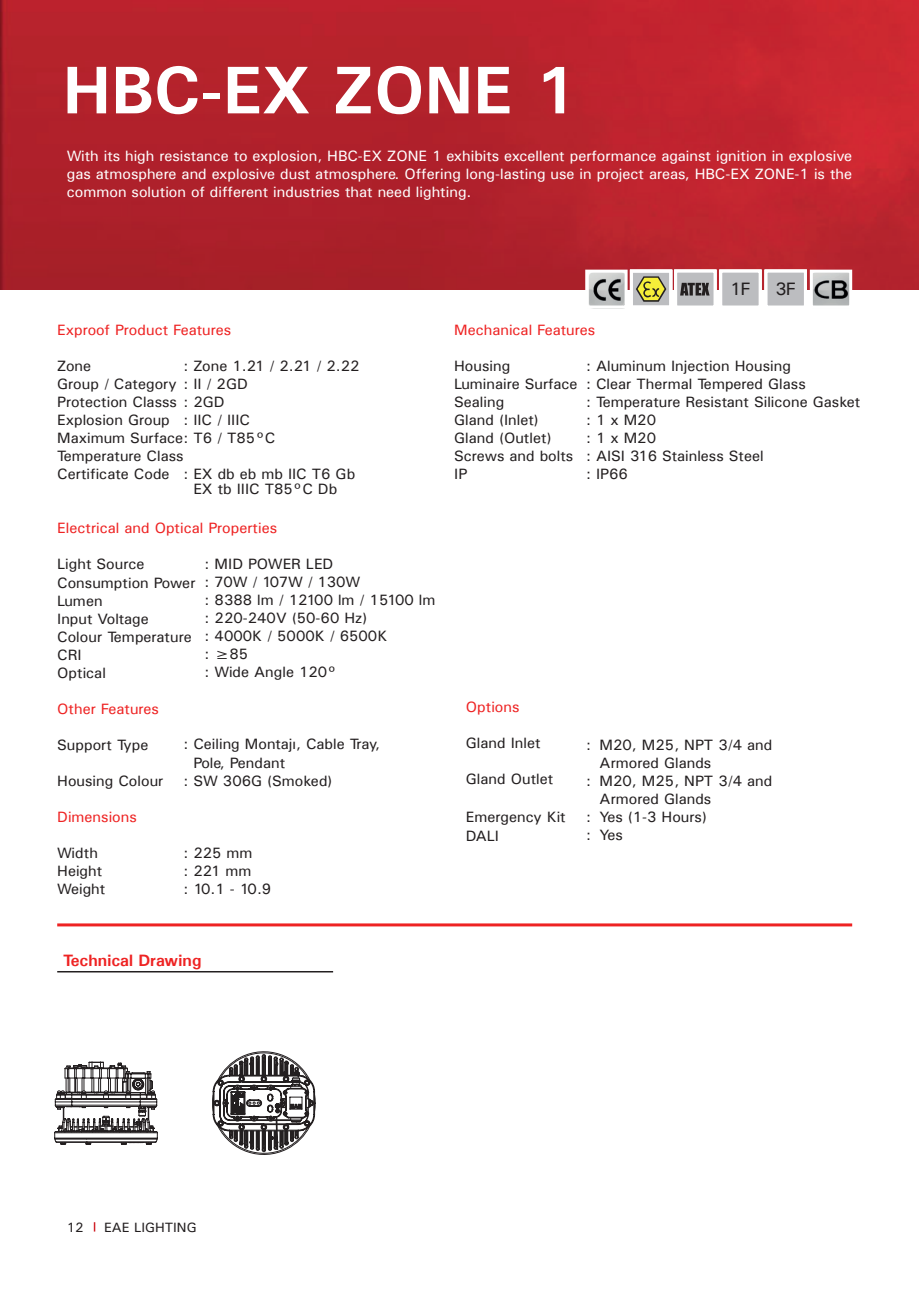
<style>
.page{position:relative;width:919px;height:1289px;background:#fff}
.page>*{position:absolute;margin:0;border:0;box-sizing:border-box;transform-origin:0 0}
.t1{font:700 67.5px "Univers";color:#fff}
.t2{font:18px "Univers";color:#231f20}
.t3{font:700 16.5px "Univers";color:#ee2323}
.t4{font:15px/18px "Univers";color:#231f20}
.t5{font:15px/18px "Univers";color:#fff;text-align:justify}
.t6{font:15px "Univers";color:#ee2323}
.t7{font:13.5px "Univers";color:#231f20}
</style>
<div class="page">
<img style="left:0;top:0;width:918px;height:289px">
<hr style="left:57px;top:971px;width:276px;height:1px;background:#231f20">
<hr style="left:57px;top:923px;width:795px;height:3px;background:#ee2323">
<div style="left:630px;top:269px;width:42px;height:39px;background:#bcbdc0"></div>
<svg style="left:636px;top:276px;width:30px;height:26px"></svg>
<div style="left:675px;top:271px;width:40px;height:36px;background:#bcbdc0"></div>
<div style="left:720px;top:271px;width:40px;height:36px;background:#bcbdc0"></div>
<div style="left:766px;top:271px;width:39px;height:36px;background:#bcbdc0"></div>
<div style="left:674px;top:269px;width:42px;height:39px;border:3px solid #fff"></div>
<div style="left:719px;top:269px;width:42px;height:39px;border:3px solid #fff"></div>
<div style="left:764px;top:269px;width:42px;height:39px;border:3px solid #fff"></div>
<svg style="left:680px;top:283px;width:29px;height:12px"></svg>
<div style="left:630px;top:269px;width:42px;height:39px;border:3px solid #fff"></div>
<img style="left:589px;top:273px;width:34px;height:31px">
<img style="left:813px;top:273px;width:35px;height:31px">
<div style="left:585px;top:269px;width:42px;height:39px;border:3px solid #fff"></div>
<div style="left:809px;top:269px;width:43px;height:39px;border:3px solid #fff"></div>
<svg style="left:212px;top:1051px;width:104px;height:104px"></svg>
<svg style="left:54px;top:1061px;width:104px;height:83px"></svg>
<h1 class="t1" style="left:63px;top:49px;width:516px">HBC-EX ZONE 1</h1>
<p class="t5" style="left:67px;top:146px;width:786px">With its high resistance to explosion, HBC-EX ZONE 1 exhibits excellent performance against ignition in explosive gas atmosphere and explosive dust atmosphere. Offering long-lasting use in project areas, HBC-EX ZONE-1 is the common solution of different industries that need lighting.</p>
<p class="t6" style="left:57px;top:321px;width:175px">Exproof Product Features</p>
<p class="t4" style="left:57px;top:357px;width:219px">Zone<br>Group / Category : II / 2GD<br>Protection Classs : 2GD<br>Explosion Group<br>Maximum Surface: T6 / T85°C<br>Temperature Class<br>Certificate Code</p>
<p class="t4" style="left:183px;top:357px;width:178px">: Zone 1.21 / 2.21 / 2.22</p>
<p class="t4" style="left:183px;top:411px;width:68px">: IIC / IIIC</p>
<p class="t4" style="left:183px;top:466px;width:173px;line-height:15px;text-align:center">: EX db eb mb IIC T6 Gb<br>EX tb IIIC T85°C Db</p>
<p class="t6" style="left:57px;top:519px;width:221px">Electrical and Optical Properties</p>
<p class="t4" style="left:57px;top:555px;width:140px">Light Source<br>Consumption Power<br>Lumen<br>Input Voltage<br>Colour Temperature<br>CRI<br>Optical</p>
<p class="t6" style="left:57px;top:699px;width:103px">Other Features</p>
<p class="t4" style="left:57px;top:735px;width:93px">Support Type</p>
<p class="t4" style="left:57px;top:771px;width:108px">Housing Colour</p>
<p class="t6" style="left:57px;top:807px;width:81px">Dimensions</p>
<p class="t4" style="left:57px;top:843px;width:50px">Width<br>Height<br>Weight</p>
<p class="t4" style="left:205px;top:554px;width:232px">: MID POWER LED<br>: 70W / 107W / 130W<br>: 8388 lm / 12100 lm / 15100 lm : 220-240V (50-60 Hz)<br>: 4000K / 5000K / 6500K<br>: ≥85<br>: Wide Angle 120°</p>
<p class="t4" style="left:193px;top:733px;width:188px;line-height:19.5px;text-indent:-10px">: Ceiling Montajı, Cable Tray,<br>Pole, Pendant</p>
<p class="t4" style="left:183px;top:771px;width:151px">: SW 306G (Smoked)</p>
<p class="t4" style="left:183px;top:843px;width:89px">: 225 mm<br>: 221 mm<br>: 10.1 - 10.9</p>
<p class="t2" style="left:730px;top:278px;width:22px">1 F</p>
<p class="t2" style="left:775px;top:278px;width:22px">3 F</p>
<p class="t6" style="left:454px;top:321px;width:143px">Mechanical Features</p>
<p class="t4" style="left:454px;top:357px;width:125px">Housing<br>Luminaire Surface<br>Sealing<br>Gland (Inlet)<br>Gland (Outlet)<br>Screws and bolts<br>IP</p>
<p class="t4" style="left:586px;top:356px;width:276px">: Aluminum Injection Housing<br>: Clear Thermal Tempered Glass<br>: Temperature Resistant Silicone Gasket : 1 x M20<br>: 1 x M20<br>: AISI 316 Stainless Steel<br>: IP66</p>
<p class="t6" style="left:466px;top:697px;width:55px">Options</p>
<p class="t4" style="left:466px;top:734px;width:76px">Gland Inlet</p>
<p class="t4" style="left:466px;top:770px;width:89px">Gland Outlet</p>
<p class="t4" style="left:466px;top:806px;width:101px;line-height:19.5px">Emergency Kit<br>DALI</p>
<p class="t4" style="left:586px;top:735px;width:188px">: M20, M25, NPT 3/4 and</p>
<p class="t4" style="left:599px;top:753px;width:113px">Armored Glands</p>
<p class="t4" style="left:586px;top:771px;width:188px">: M20, M25, NPT 3/4 and</p>
<p class="t4" style="left:599px;top:789px;width:113px">Armored Glands</p>
<p class="t4" style="left:586px;top:807px;width:122px">: Yes (1-3 Hours)</p>
<p class="t4" style="left:586px;top:825px;width:38px">: Yes</p>
<p class="t3" style="left:63px;top:949px;width:140px">Technical Drawing</p>
<p class="t7" style="left:67px;top:1218px;width:18px">12</p>
<p class="t7" style="left:104px;top:1218px;width:94px">EAE LIGHTING</p>
</div>
